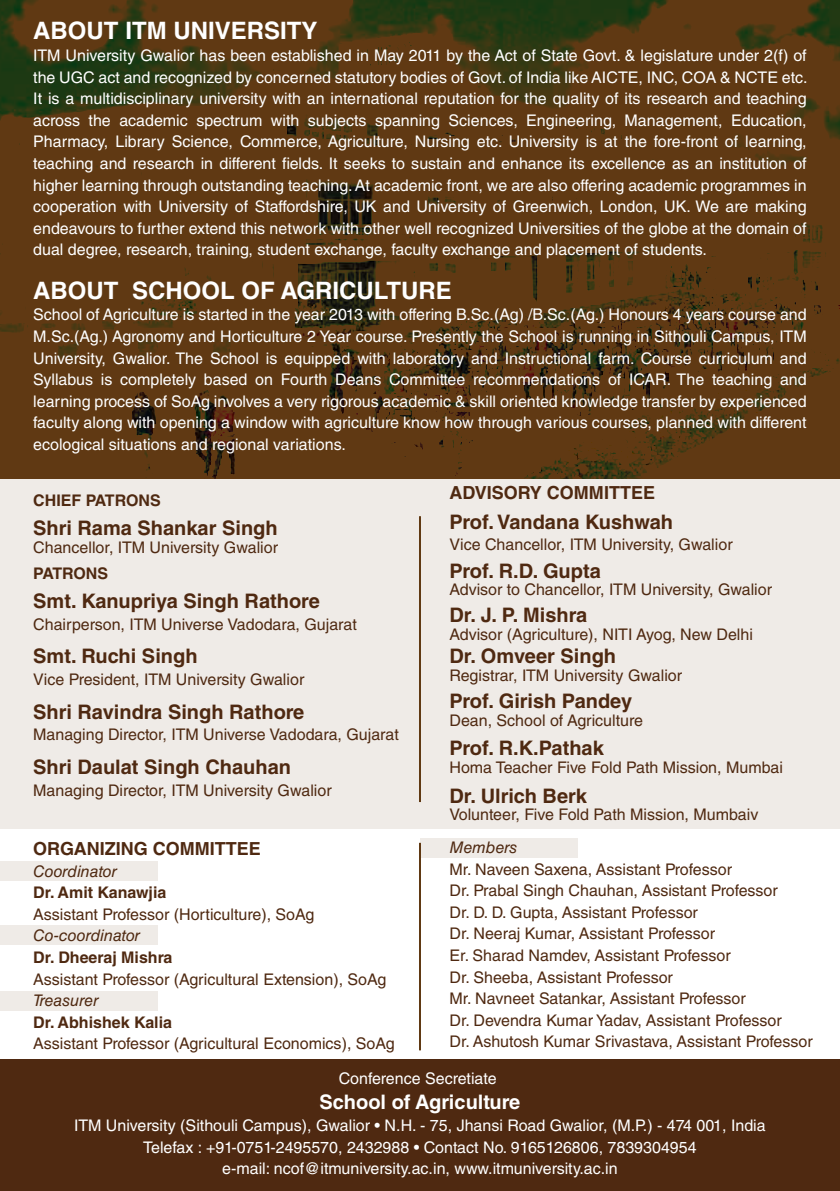
<style>
.page{position:relative;width:840px;height:1191px;background:#fff}
.page>*{position:absolute;margin:0;border:0;box-sizing:border-box;transform-origin:0 0}
.t1{font:700 24px "Helvetica LT Std";color:#fff}
.t2{font:700 20px "Helvetica LT Std";color:#4f2911}
.t3{font:700 20px "Helvetica LT Std";color:#fff}
.t4{font:700 18px "Helvetica LT Std";color:#4f2911}
.t5{font:16px/21.6px "Helvetica LT Std";color:#fff;text-align:justify}
.t6{font:16px/21.6px "Helvetica LT Std";color:#4f2911}
.t7{font:700 16px "Helvetica LT Std";color:#4f2911}
.t8{font:italic 16px "Helvetica LT Std";color:#4f2911}
</style>
<div class="page">
<div style="left:0;top:474px;width:839px;height:355px;background:#efebe7"></div>
<div style="left:0;top:861px;width:158px;height:19px;background:#efebe7"></div>
<div style="left:0;top:925px;width:158px;height:19px;background:#efebe7"></div>
<div style="left:420px;top:839px;width:157px;height:19px;background:#efebe7"></div>
<div style="left:0;top:991px;width:158px;height:19px;background:#efebe7"></div>
<div style="left:0;top:1059px;width:839px;height:132px;background:#4f2911"></div>
<svg style="left:0;top:0;width:839px;height:478px;fill:#603913"></svg>
<hr style="left:419px;top:516px;width:2px;height:286px;background:#603913">
<hr style="left:419px;top:843px;width:2px;height:207px;background:#603913">
<h1 class="t1" style="left:33px;top:16px;width:286px">ABOUT ITM UNIVERSITY</h1>
<p class="t5" style="left:33px;top:45px;width:775px">ITM University Gwalior has been established in May 2011 by the Act of State Govt. &amp; legislature under 2(f) of the UGC act and recognized by concerned statutory bodies of Govt. of India like AICTE, INC, COA &amp; NCTE etc.<br>It is a multidisciplinary university with an international reputation for the quality of its research and teaching across the academic spectrum with subjects spanning Sciences, Engineering, Management, Education, Pharmacy, Library Science, Commerce, Agriculture, Nursing etc. University is at the fore-front of learning, teaching and research in different fields. It seeks to sustain and enhance its excellence as an institution of higher learning through outstanding teaching. At academic front, we are also offering academic programmes in cooperation with University of Staffordshire, UK and University of Greenwich, London, UK. We are making endeavours to further extend this network with other well recognized Universities of the globe at the domain of dual degree, research, training, student exchange, faculty exchange and placement of students.</p>
<h1 class="t1" style="left:33px;top:275px;width:420px">ABOUT SCHOOL OF AGRICULTURE</h1>
<p class="t5" style="left:33px;top:304px;width:774px">School of Agriculture is started in the year 2013 with offering B.Sc.(Ag) /B.Sc.(Ag.) Honours 4 years course and M.Sc.(Ag.) Agronomy and Horticulture 2 Year course. Presently the School is running in Sithouli Campus, ITM University, Gwalior. The School is equipped with laboratory and Instructional farm. Course curriculum and Syllabus is completely based on Fourth Deans Committee recommendations of ICAR. The teaching and learning process of SoAg involves a very rigorous academic &amp; skill oriented knowledge transfer by experienced faculty along with opening a window with agriculture know how through various courses, planned with different ecological situations and regional variations.</p>
<p class="t7" style="left:33px;top:490px;width:129px">CHIEF PATRONS</p>
<p class="t2" style="left:33px;top:516px;width:246px">Shri Rama Shankar Singh</p>
<p class="t6" style="left:33px;top:536px;width:246px">Chancellor, ITM University Gwalior</p>
<p class="t7" style="left:33px;top:563px;width:76px">PATRONS</p>
<p class="t2" style="left:33px;top:589px;width:288px">Smt. Kanupriya Singh Rathore</p>
<p class="t6" style="left:33px;top:613px;width:325px">Chairperson, ITM Universe Vadodara, Gujarat</p>
<p class="t2" style="left:33px;top:644px;width:166px">Smt. Ruchi Singh</p>
<p class="t6" style="left:33px;top:668px;width:272px">Vice President, ITM University Gwalior</p>
<p class="t2" style="left:33px;top:699px;width:272px">Shri Ravindra Singh Rathore</p>
<p class="t6" style="left:33px;top:724px;width:367px">Managing Director, ITM Universe Vadodara, Gujarat</p>
<p class="t2" style="left:33px;top:754px;width:259px">Shri Daulat Singh Chauhan</p>
<p class="t6" style="left:33px;top:779px;width:300px">Managing Director, ITM University Gwalior</p>
<p class="t4" style="left:33px;top:837px;width:229px">ORGANIZING COMMITTEE</p>
<p class="t8" style="left:33px;top:861px;width:85px">Coordinator</p>
<p class="t7" style="left:33px;top:882px;width:135px">Dr. Amit Kanawjia</p>
<p class="t6" style="left:33px;top:903px;width:282px">Assistant Professor (Horticulture), SoAg</p>
<p class="t8" style="left:33px;top:926px;width:108px">Co-coordinator</p>
<p class="t7" style="left:33px;top:947px;width:141px">Dr. Dheeraj Mishra</p>
<p class="t6" style="left:33px;top:968px;width:354px">Assistant Professor (Agricultural Extension), SoAg</p>
<p class="t8" style="left:33px;top:991px;width:67px">Treasurer</p>
<p class="t7" style="left:33px;top:1012px;width:140px">Dr. Abhishek Kalia</p>
<p class="t6" style="left:33px;top:1033px;width:363px">Assistant Professor (Agricultural Economics), SoAg</p>
<p class="t4" style="left:449px;top:482px;width:207px">ADVISORY COMMITTEE</p>
<p class="t2" style="left:449px;top:509px;width:225px">Prof. Vandana Kushwah</p>
<p class="t6" style="left:449px;top:534px;width:284px">Vice Chancellor, ITM University, Gwalior</p>
<p class="t2" style="left:449px;top:558px;width:153px">Prof. R.D. Gupta</p>
<p class="t6" style="left:449px;top:579px;width:324px">Advisor to Chancellor, ITM University, Gwalior</p>
<p class="t2" style="left:449px;top:603px;width:139px">Dr. J. P. Mishra</p>
<p class="t6" style="left:449px;top:623px;width:305px">Advisor (Agriculture), NITI Ayog, New Delhi</p>
<p class="t2" style="left:449px;top:644px;width:168px">Dr. Omveer Singh</p>
<p class="t6" style="left:449px;top:664px;width:234px">Registrar, ITM University Gwalior</p>
<p class="t2" style="left:449px;top:689px;width:184px">Prof. Girish Pandey</p>
<p class="t6" style="left:449px;top:709px;width:195px">Dean, School of Agriculture</p>
<p class="t2" style="left:449px;top:736px;width:156px">Prof. R.K.Pathak</p>
<p class="t6" style="left:449px;top:756px;width:335px">Homa Teacher Five Fold Path Mission, Mumbai</p>
<p class="t2" style="left:449px;top:783px;width:139px">Dr. Ulrich Berk</p>
<p class="t6" style="left:449px;top:803px;width:310px">Volunteer, Five Fold Path Mission, Mumbaiv</p>
<p class="t8" style="left:449px;top:838px;width:70px">Members</p>
<p class="t6" style="left:449px;top:858px;width:364px">Mr. Naveen Saxena, Assistant Professor<br>Dr. Prabal Singh Chauhan, Assistant Professor<br>Dr. D. D. Gupta, Assistant Professor<br>Dr. Neeraj Kumar, Assistant Professor<br>Er. Sharad Namdev, Assistant Professor<br>Dr. Sheeba, Assistant Professor<br>Mr. Navneet Satankar, Assistant Professor<br>Dr. Devendra Kumar Yadav, Assistant Professor<br>Dr. Ashutosh Kumar Srivastava, Assistant Professor</p>
<p class="t5" style="left:339px;top:1067px;width:159px">Conference Secretiate</p>
<p class="t3" style="left:319px;top:1090px;width:202px">School of Agriculture</p>
<p class="t5" style="left:74px;top:1114px;width:692px;text-align:center">ITM University (Sithouli Campus), Gwalior • N.H. - 75, Jhansi Road Gwalior, (M.P.) - 474 001, India<br>Telefax : +91-0751-2495570, 2432988 • Contact No. 9165126806, 7839304954<br>e-mail: ncof@itmuniversity.ac.in, www.itmuniversity.ac.in</p>
</div>
